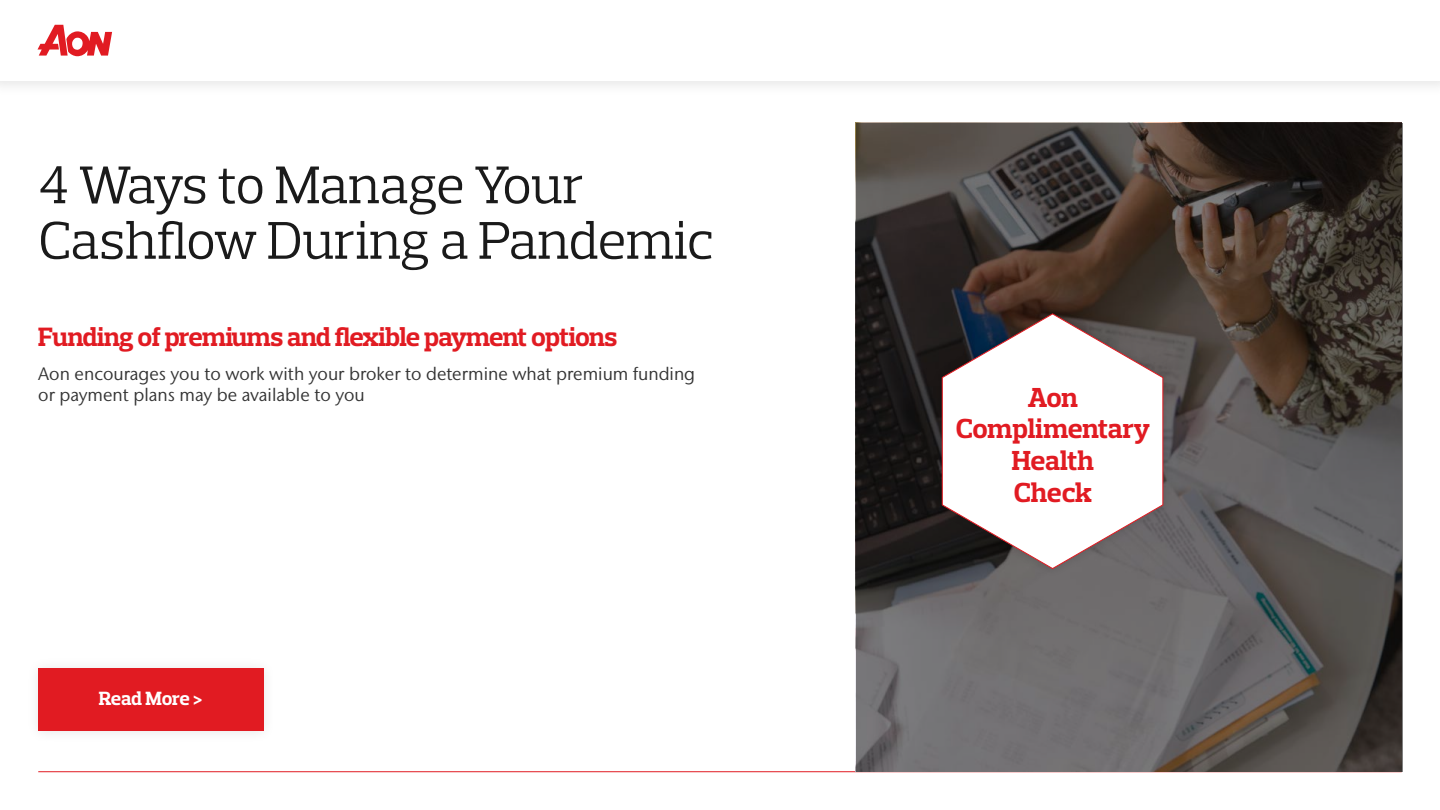
<style>
.page{position:relative;width:1440px;height:810px;background:#fff}
.page>*{position:absolute;margin:0;border:0;box-sizing:border-box;transform-origin:0 0}
.t1{font:54px/55.5px "Prelo Slab";letter-spacing:-.015em;color:#1a1a1a}
.t2{font:700 28.05px/31.9px "Prelo Slab";letter-spacing:-.01em;color:#e11b22;text-align:center}
.t3{font:700 27px "Prelo Slab";letter-spacing:-.03em;color:#e11b22}
.t4{font:700 19.5px "Prelo Slab";letter-spacing:-.015em;color:#fff}
.t5{font:18px/21px "Stone Sans IIITC Pro";color:#333}
</style>
<div class="page">
<div style="left:0;top:0;width:1440px;height:97px;background:#f9f9f9"></div>
<div style="left:0;top:0;width:1440px;height:81px;background:#fff"></div>
<svg style="left:38px;top:25px;width:74px;height:31px"></svg>
<hr style="left:38px;top:771px;width:1364px;height:1px;background:#e11b22">
<div style="left:26px;top:656px;width:250px;height:88px;background:#fbfbfb"></div>
<div style="left:38px;top:668px;width:225px;height:63px;background:#e11b22"></div>
<svg style="left:856px;top:123px;width:547px;height:648px;background:#4f4a47"></svg>
<div style="left:932px;top:304px;width:241px;height:274px;background:#000;opacity:.15"></div>
<svg style="left:941px;top:313px;width:223px;height:257px"></svg>
<h1 class="t1" style="left:38px;top:157px;width:676px">4 Ways to Manage Your<br>Cashflow During a Pandemic</h1>
<h3 class="t3" style="left:38px;top:320px;width:581px">Funding of premiums and flexible payment options</h3>
<p class="t5" style="left:38px;top:363px;width:658px">Aon encourages you to work with your broker to determine what premium funding or payment plans may be available to you</p>
<p class="t4" style="left:99px;top:686px;width:105px">Read More &gt;</p>
<h2 class="t2" style="left:956px;top:381px;width:196px">Aon<br>Complimentary<br>Health<br>Check</h2>
</div>
